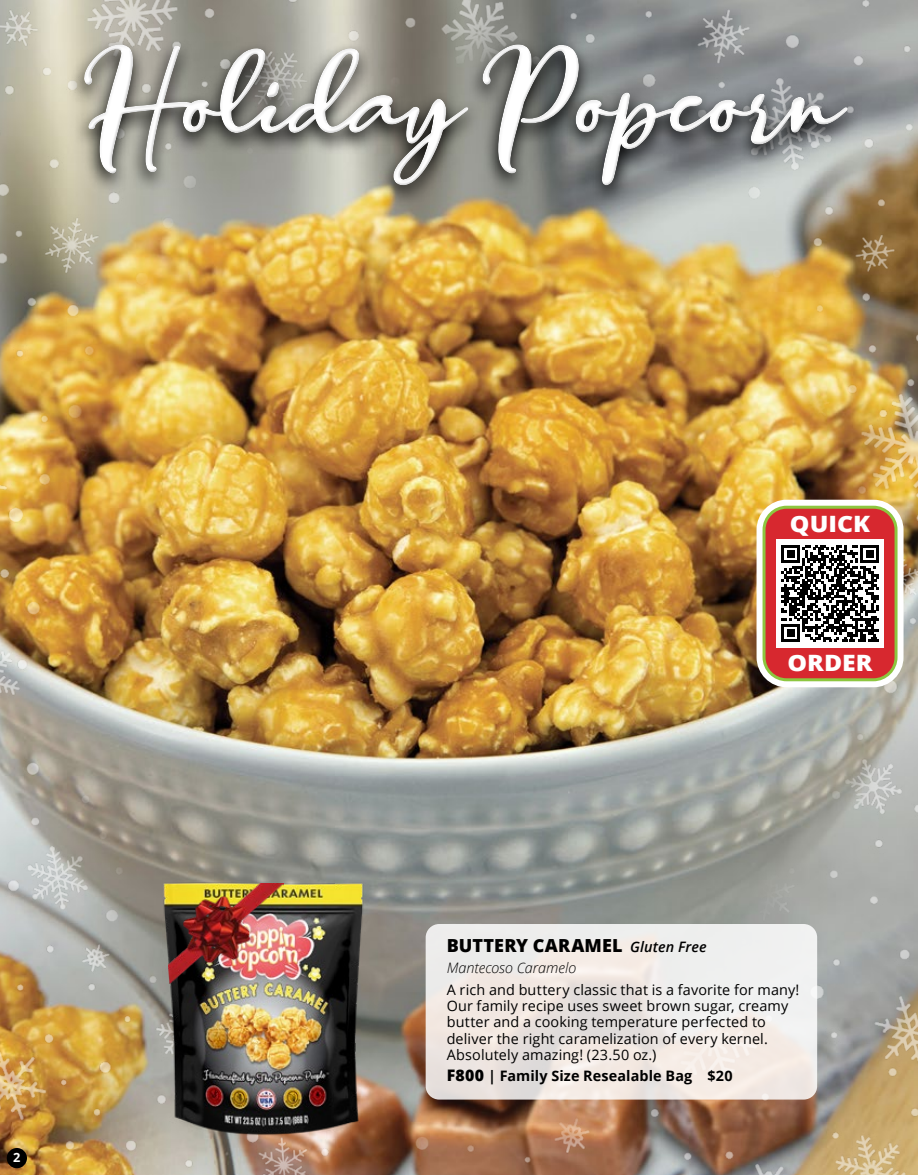
<style>
.page{position:relative;width:918px;height:1175px;background:#fff}
.page>*{position:absolute;margin:0;border:0;box-sizing:border-box;transform-origin:0 0}
.t1{font:105px "valentinevibes";color:#fff;scale:1.15 1}
.t2{font:800 22.5px "Open Sans";color:#fff;scale:1.1 1}
.t3{font:800 18px "Open Sans";letter-spacing:.01em;color:#000}
.t4{font:14.4px/16.2px "Open Sans";letter-spacing:.01em;color:#000}
.t5{font:700 14.4px "Open Sans";letter-spacing:.005em;color:#000}
.t6{font:italic 300 14.4px "Open Sans";color:#000}
.t7{font:700 12.75px "Open Sans";color:#fff}
.s1{font-weight:600;font-style:italic;font-size:14.4px}
.s2{font-weight:800;font-size:15.9px}
</style>
<div class="page">
<img style="left:0;top:0;width:918px;height:1174px">
<svg style="left:70px;top:37px;width:792px;height:169px;background:#a9a89d"></svg>
<div style="left:81px;top:41px;width:769px;height:144px;background:#000;opacity:.08"></div>
<div style="left:82px;top:46px;width:769px;height:143px;background:#000;opacity:.18"></div>
<svg style="left:426px;top:924px;width:391px;height:175px;fill:#f0ebe5"></svg>
<img style="left:101px;top:821px;width:325px;height:325px">
<img style="left:169px;top:883px;width:114px;height:100px">
<div style="left:757px;top:500px;width:147px;height:187px;border:6px solid #fff;border-radius:27px"></div>
<div style="left:764px;top:507px;width:132px;height:173px;background:#d7282f;border-radius:23px"></div>
<div style="left:763px;top:506px;width:135px;height:175px;border:3px solid #8dc63f;border-radius:23px"></div>
<div style="left:776px;top:539px;width:108px;height:108px;background:#fff"></div>
<svg style="left:781px;top:545px;width:98px;height:97px"></svg>
<div style="left:7px;top:1148px;width:20px;height:20px;background:#000;border-radius:50%"></div>
<h1 class="t1" style="left:75px;top:47px;width:669px">Holiday Popcorn</h1>
<p class="t7" style="left:13px;top:1148px;width:9px">2</p>
<h2 class="t2" style="left:790px;top:506px;width:74px">QUICK</h2>
<h2 class="t2" style="left:788px;top:645px;width:79px">ORDER</h2>
<p class="t3" style="left:447px;top:931px;width:261px">BUTTERY CARAMEL <span class="s1">Gluten Free</span></p>
<p class="t6" style="left:447px;top:958px;width:131px">Mantecoso Caramelo</p>
<p class="t4" style="left:447px;top:981px;width:354px">A rich and buttery classic that is a favorite for many!<br>Our family recipe uses sweet brown sugar, creamy butter and a cooking temperature perfected to deliver the right caramelization of every kernel.<br>Absolutely amazing! (23.50 oz.)</p>
<p class="t5" style="left:447px;top:1065px;width:288px"><span class="s2">F800</span> | Family Size Resealable Bag $20</p>
</div>
